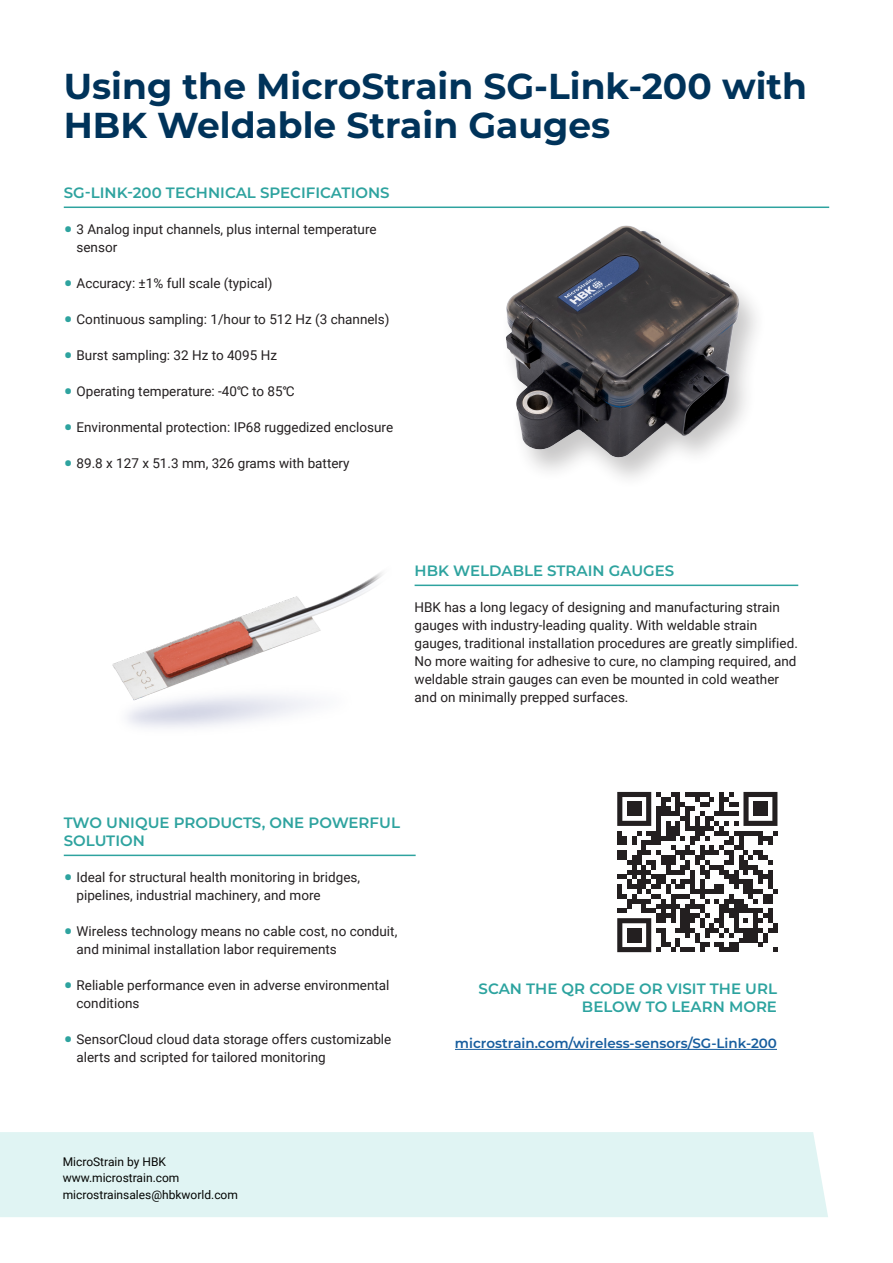
<style>
.page{position:relative;width:893px;height:1263px;background:#fff}
.page>*{position:absolute;margin:0;border:0;box-sizing:border-box;transform-origin:0 0}
.Headline___small_white___Montserrat_bold{font:700 36px/39px "Montserrat";color:#00335a}
.Underlined_headline{font:600 15px/18px "Montserrat";color:#2ea39f}
.t1{font:600 15px/18px "Montserrat";color:#2ca39f;text-align:right}
.Copy___black{font:13.5px/18px "Roboto";color:#231f20}
.t2{font:600 13.5px "Montserrat";color:#175d9e}
.Adresses___white___Roboto_regular_8_11{font:12px "Roboto";color:#040503}
.s1{font-weight:700;font-size:24.3px;color:#2ea39f}
</style>
<div class="page">
<hr style="left:64px;top:207px;width:765px;height:1px;background:#2ea39f">
<img style="left:506px;top:225px;width:244px;height:245px">
<hr style="left:415px;top:585px;width:383px;height:1px;background:#2ea39f">
<hr style="left:64px;top:855px;width:352px;height:1px;background:#2ea39f">
<svg style="left:617px;top:792px;width:160px;height:160px"></svg>
<div style="left:627px;top:802px;width:14px;height:14px;background:#231f20"></div>
<div style="left:753px;top:802px;width:15px;height:14px;background:#231f20"></div>
<div style="left:627px;top:928px;width:14px;height:14px;background:#231f20"></div>
<hr style="left:455px;top:1049px;width:322px;height:1px;background:#175d9e">
<div style="left:0;top:1132px;width:828px;height:85px;background:#e0f4f3"></div>
<img style="left:112px;top:572px;width:271px;height:156px">
<p class="Headline___small_white___Montserrat_bold" style="left:64px;top:65px;width:745px">Using the MicroStrain SG-Link-200 with<br>HBK Weldable Strain Gauges</p>
<p class="Underlined_headline" style="left:64px;top:183px;width:327px">SG-LINK-200 TECHNICAL SPECIFICATIONS</p>
<p class="Copy___black" style="left:77px;top:220px;width:302px;text-indent:-13px"><span class="s1">•</span> 3 Analog input channels, plus internal temperature sensor</p>
<p class="Copy___black" style="left:64px;top:274px;width:210px"><span class="s1">•</span> Accuracy: ±1% full scale (typical)</p>
<p class="Copy___black" style="left:64px;top:310px;width:327px"><span class="s1">•</span> Continuous sampling: 1/hour to 512 Hz (3 channels)</p>
<p class="Copy___black" style="left:64px;top:346px;width:215px"><span class="s1">•</span> Burst sampling: 32 Hz to 4095 Hz</p>
<p class="Copy___black" style="left:64px;top:382px;width:232px"><span class="s1">•</span> Operating temperature: -40℃ to 85℃</p>
<p class="Copy___black" style="left:64px;top:418px;width:331px"><span class="s1">•</span> Environmental protection: IP68 ruggedized enclosure</p>
<p class="Copy___black" style="left:64px;top:454px;width:287px"><span class="s1">•</span> 89.8 x 127 x 51.3 mm, 326 grams with battery</p>
<p class="Underlined_headline" style="left:415px;top:561px;width:261px">HBK WELDABLE STRAIN GAUGES</p>
<p class="Copy___black" style="left:415px;top:598px;width:385px">HBK has a long legacy of designing and manufacturing strain gauges with industry-leading quality. With weldable strain gauges, traditional installation procedures are greatly simplified.<br>No more waiting for adhesive to cure, no clamping required, and weldable strain gauges can even be mounted in cold weather and on minimally prepped surfaces.</p>
<p class="Underlined_headline" style="left:64px;top:813px;width:338px">TWO UNIQUE PRODUCTS, ONE POWERFUL<br>SOLUTION</p>
<p class="Copy___black" style="left:77px;top:868px;width:285px;text-indent:-13px"><span class="s1">•</span> Ideal for structural health monitoring in bridges, pipelines, industrial machinery, and more</p>
<p class="Copy___black" style="left:77px;top:922px;width:322px;text-indent:-13px"><span class="s1">•</span> Wireless technology means no cable cost, no conduit, and minimal installation labor requirements</p>
<p class="Copy___black" style="left:77px;top:976px;width:314px;text-indent:-13px"><span class="s1">•</span> Reliable performance even in adverse environmental conditions</p>
<p class="Copy___black" style="left:77px;top:1030px;width:316px;text-indent:-13px"><span class="s1">•</span> SensorCloud cloud data storage offers customizable alerts and scripted for tailored monitoring</p>
<p class="Adresses___white___Roboto_regular_8_11" style="left:63px;top:1153px;width:105px">MicroStrain by HBK</p>
<p class="Adresses___white___Roboto_regular_8_11" style="left:63px;top:1169px;width:118px">www.microstrain.com</p>
<p class="Adresses___white___Roboto_regular_8_11" style="left:63px;top:1186px;width:177px">microstrainsales@hbkworld.com</p>
<p class="t1" style="left:479px;top:979px;width:300px">SCAN THE QR CODE OR VISIT THE URL<br>BELOW TO LEARN MORE</p>
<p class="t2" style="left:455px;top:1034px;width:323px">microstrain.com/wireless-sensors/SG-Link-200</p>
</div>
